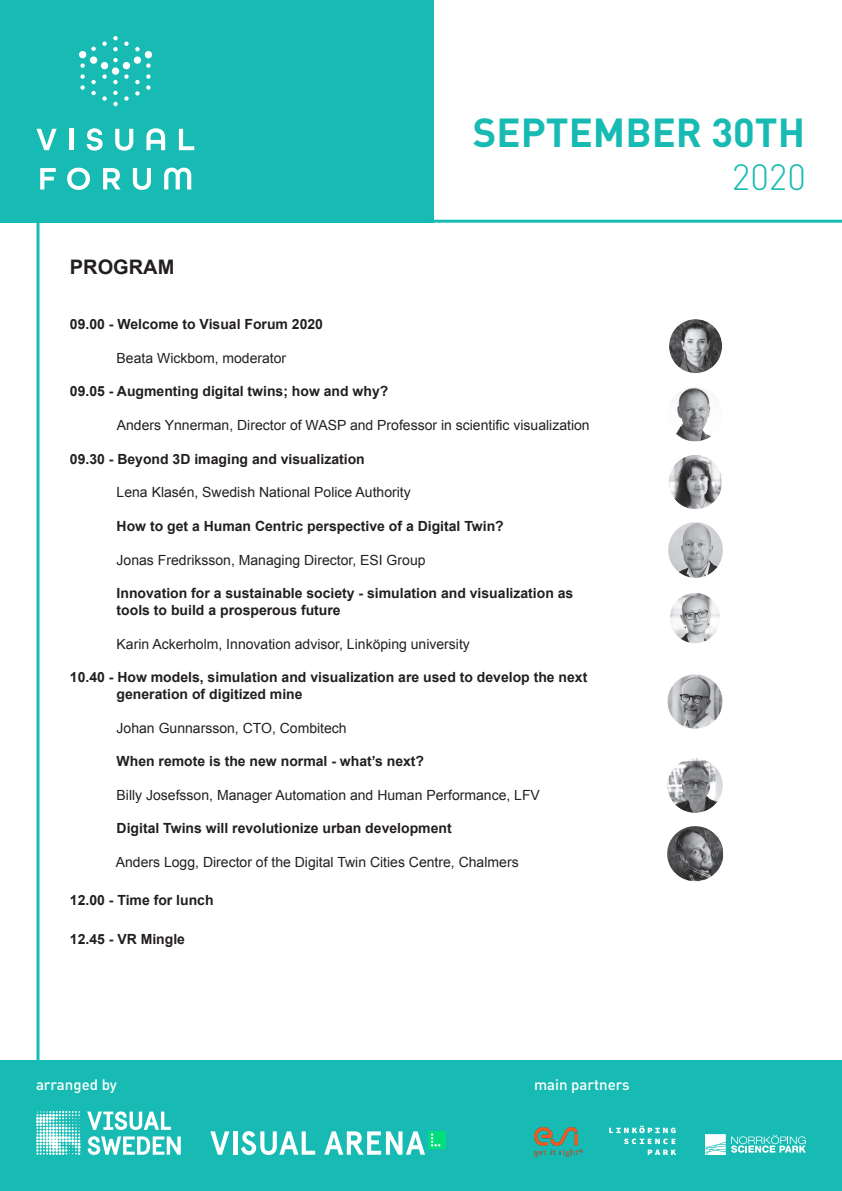
<style>
.page{position:relative;width:842px;height:1191px;background:#fff}
.page>*{position:absolute;margin:0;border:0;box-sizing:border-box;transform-origin:0 0}
.t1{font:700 40px "DIN Pro";color:#18bbb3}
.t2{font:300 36px "DIN Pro";color:#18bbb3}
.t3{font:700 20px "Arial";color:#231f20}
.t4{font:500 15px "DIN Pro";color:#fff}
.t5{font:700 14px "Arial";color:#231f20}
.t6{font:14px "Arial";color:#231f20}
</style>
<div class="page">
<div style="left:0;top:1060px;width:842px;height:131px;background:#18bbb3"></div>
<img style="left:534px;top:1127px;width:49px;height:31px">
<div style="left:0;top:0;width:434px;height:223px;background:#18bbb3"></div>
<svg style="left:36px;top:223px;width:4px;height:837px;background:#51cbc5"></svg>
<svg style="left:36px;top:1110px;width:45px;height:45px"></svg>
<svg style="left:87px;top:1111px;width:84px;height:19px"></svg>
<svg style="left:88px;top:1136px;width:93px;height:18px"></svg>
<svg style="left:609px;top:1125px;width:67px;height:30px"></svg>
<svg style="left:705px;top:1134px;width:101px;height:21px"></svg>
<svg style="left:324px;top:1131px;width:101px;height:23px"></svg>
<svg style="left:210px;top:1131px;width:19px;height:23px"></svg>
<hr style="left:233px;top:1131px;width:4px;height:23px;background:#fff">
<div style="left:429px;top:1131px;width:17px;height:17px;background:#00de7e"></div>
<svg style="left:431px;top:1133px;width:9px;height:13px"></svg>
<svg style="left:241px;top:1131px;width:74px;height:24px"></svg>
<svg style="left:113px;top:36px;width:5px;height:4px"></svg>
<svg style="left:113px;top:47px;width:5px;height:4px"></svg>
<svg style="left:113px;top:58px;width:5px;height:4px"></svg>
<div style="left:112px;top:67px;width:7px;height:8px;background:#fff;border-radius:50%"></div>
<svg style="left:113px;top:80px;width:5px;height:4px"></svg>
<svg style="left:113px;top:91px;width:5px;height:4px"></svg>
<svg style="left:113px;top:102px;width:5px;height:4px"></svg>
<svg style="left:124px;top:41px;width:5px;height:5px"></svg>
<svg style="left:124px;top:96px;width:5px;height:5px"></svg>
<svg style="left:146px;top:74px;width:5px;height:5px"></svg>
<svg style="left:146px;top:63px;width:5px;height:5px"></svg>
<svg style="left:135px;top:47px;width:5px;height:4px"></svg>
<svg style="left:135px;top:91px;width:5px;height:5px"></svg>
<svg style="left:146px;top:85px;width:5px;height:5px"></svg>
<div style="left:145px;top:51px;width:7px;height:7px;background:#fff;border-radius:50%"></div>
<svg style="left:102px;top:96px;width:5px;height:5px"></svg>
<svg style="left:102px;top:41px;width:5px;height:5px"></svg>
<svg style="left:80px;top:63px;width:5px;height:5px"></svg>
<svg style="left:80px;top:74px;width:5px;height:5px"></svg>
<svg style="left:91px;top:91px;width:5px;height:4px"></svg>
<svg style="left:91px;top:47px;width:5px;height:4px"></svg>
<div style="left:90px;top:56px;width:7px;height:8px;background:#fff;border-radius:50%"></div>
<div style="left:101px;top:62px;width:7px;height:7px;background:#fff;border-radius:50%"></div>
<svg style="left:102px;top:74px;width:5px;height:5px"></svg>
<svg style="left:91px;top:80px;width:5px;height:4px"></svg>
<div style="left:123px;top:62px;width:7px;height:7px;background:#fff;border-radius:50%"></div>
<svg style="left:124px;top:74px;width:5px;height:5px"></svg>
<div style="left:134px;top:56px;width:7px;height:8px;background:#fff;border-radius:50%"></div>
<svg style="left:135px;top:80px;width:5px;height:4px"></svg>
<div style="left:79px;top:51px;width:7px;height:7px;background:#fff;border-radius:50%"></div>
<svg style="left:80px;top:85px;width:5px;height:5px"></svg>
<svg style="left:36px;top:129px;width:21px;height:21px"></svg>
<div style="left:69px;top:129px;width:5px;height:21px;background:#fff"></div>
<svg style="left:87px;top:128px;width:16px;height:23px"></svg>
<svg style="left:115px;top:129px;width:18px;height:22px"></svg>
<svg style="left:146px;top:128px;width:19px;height:22px"></svg>
<svg style="left:179px;top:129px;width:15px;height:21px"></svg>
<svg style="left:40px;top:168px;width:16px;height:21px"></svg>
<svg style="left:67px;top:168px;width:23px;height:22px"></svg>
<svg style="left:103px;top:168px;width:18px;height:21px"></svg>
<svg style="left:133px;top:168px;width:18px;height:22px"></svg>
<svg style="left:164px;top:168px;width:27px;height:21px"></svg>
<hr style="left:421px;top:220px;width:421px;height:3px;background:#15bbb3">
<img style="left:669px;top:319px;width:53px;height:54px">
<img style="left:676px;top:387px;width:35px;height:55px">
<img style="left:669px;top:455px;width:53px;height:54px">
<img style="left:670px;top:593px;width:50px;height:50px">
<img style="left:667px;top:826px;width:56px;height:55px">
<img style="left:667px;top:758px;width:56px;height:55px">
<img style="left:667px;top:674px;width:56px;height:55px">
<img style="left:668px;top:522px;width:55px;height:56px">
<p class="t3" style="left:70px;top:254px;width:106px">PROGRAM</p>
<p class="t1" style="left:473px;top:106px;width:334px">SEPTEMBER 30TH</p>
<p class="t2" style="left:732px;top:155px;width:76px">2020</p>
<p class="t5" style="left:70px;top:315px;width:255px">09.00 - Welcome to Visual Forum 2020</p>
<p class="t6" style="left:117px;top:349px;width:171px">Beata Wickbom, moderator</p>
<p class="t5" style="left:70px;top:382px;width:320px">09.05 - Augmenting digital twins; how and why?</p>
<p class="t6" style="left:117px;top:416px;width:474px">Anders Ynnerman, Director of WASP and Professor in scientific visualization</p>
<p class="t5" style="left:70px;top:449px;width:296px">09.30 - Beyond 3D imaging and visualization</p>
<p class="t6" style="left:117px;top:483px;width:296px">Lena Klasén, Swedish National Police Authority</p>
<p class="t5" style="left:117px;top:517px;width:389px">How to get a Human Centric perspective of a Digital Twin?</p>
<p class="t6" style="left:117px;top:550px;width:310px">Jonas Fredriksson, Managing Director, ESI Group</p>
<p class="t5" style="left:117px;top:584px;width:458px">Innovation for a sustainable society - simulation and visualization as</p>
<p class="t5" style="left:117px;top:601px;width:226px">tools to build a prosperous future</p>
<p class="t6" style="left:117px;top:634px;width:355px">Karin Ackerholm, Innovation advisor, Linköping university</p>
<p class="t5" style="left:70px;top:668px;width:519px">10.40 - How models, simulation and visualization are used to develop the next</p>
<p class="t5" style="left:117px;top:685px;width:187px">generation of digitized mine</p>
<p class="t6" style="left:117px;top:718px;width:232px">Johan Gunnarsson, CTO, Combitech</p>
<p class="t5" style="left:117px;top:752px;width:309px">When remote is the new normal - what’s next?</p>
<p class="t6" style="left:117px;top:785px;width:425px">Billy Josefsson, Manager Automation and Human Performance, LFV</p>
<p class="t5" style="left:117px;top:819px;width:337px">Digital Twins will revolutionize urban development</p>
<p class="t6" style="left:116px;top:853px;width:404px">Anders Logg, Director of the Digital Twin Cities Centre, Chalmers</p>
<p class="t5" style="left:70px;top:891px;width:145px">12.00 - Time for lunch</p>
<p class="t5" style="left:70px;top:929px;width:117px">12.45 - VR Mingle</p>
<p class="t4" style="left:36px;top:1074px;width:82px">arranged by</p>
<p class="t4" style="left:534px;top:1074px;width:97px">main partners</p>
</div>
